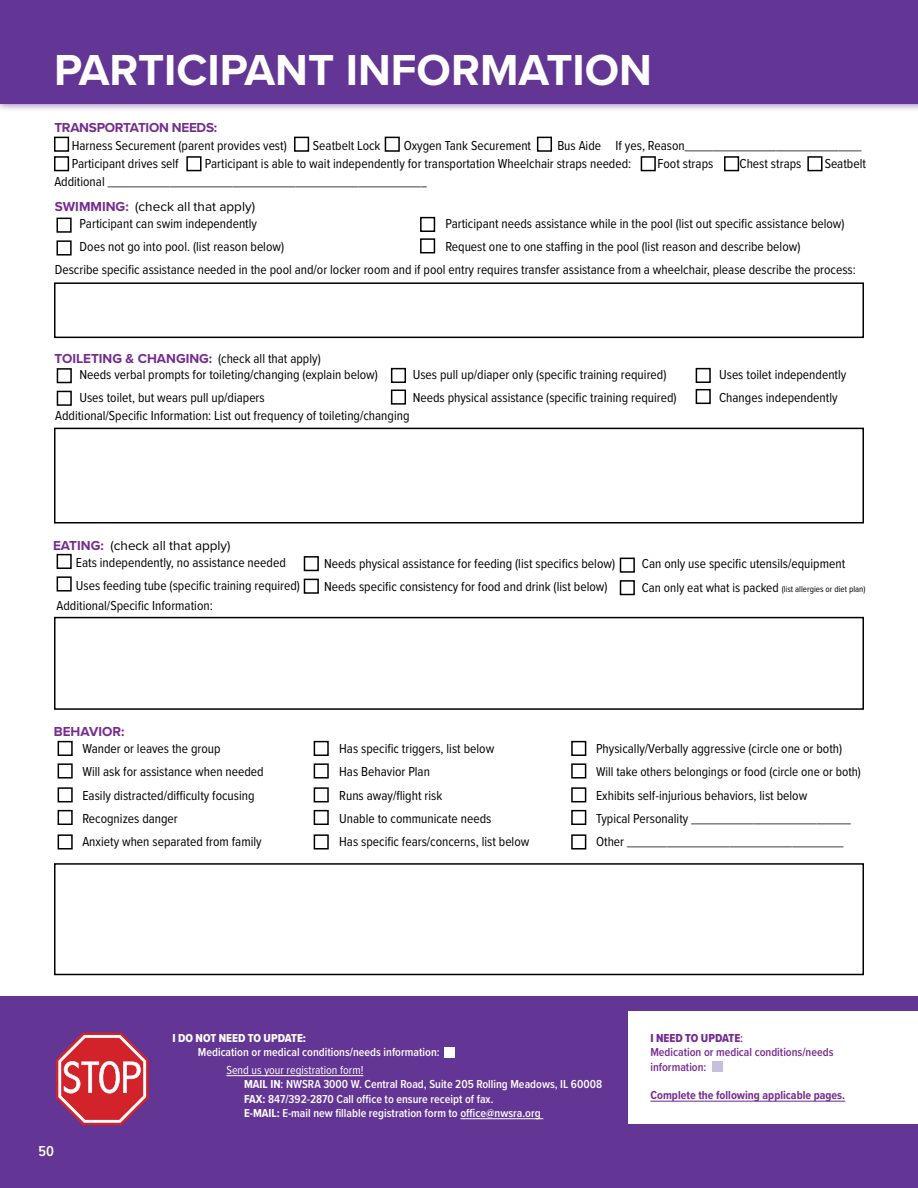
<style>
.page{position:relative;width:918px;height:1188px;background:#fff}
.page>*{position:absolute;margin:0;border:0;box-sizing:border-box;transform-origin:0 0}
.t1{font:700 45px "Proxima Nova";color:#fff}
.t2{font:600 15px "Proxima Nova Cond";color:#fff}
.t3{font:13.5px/23.2px "Proxima Nova Cond";color:#000}
.t4{font:13.5px "Proxima Nova";color:#000}
.t5{font:700 13.5px "Proxima Nova";color:#752b90}
.t6{font:700 13.5px "Proxima Nova";letter-spacing:-.02em;color:#752b90}
.t7{font:13.2px "Proxima Nova Cond";color:#000}
.t8{font:600 12px/14.4px "Proxima Nova Cond";color:#fff}
.t9{font:600 12px/14.4px "Proxima Nova Cond";color:#752b90}
.t10{font:700 12px "Proxima Nova Cond";color:#752b90}
.t11{font:12px "Proxima Nova Cond Extrabld";color:#fff}
.t12{font:12px "Proxima Nova Cond Extrabld";color:#752b90}
.t13{font:9px "Proxima Nova Cond";color:#000}
.s1{font-weight:700;color:#752b90}
.s2{font-family:"Proxima Nova Cond";font-weight:400;color:#000}
.s3{font-size:13.2px}
.s4{font-weight:400}
.s5{font-weight:700}
.s6{font-family:"Proxima Nova Cond";font-weight:600}
</style>
<div class="page">
<div style="left:58px;top:741px;width:15px;height:15px;border:2px solid #000"></div>
<div style="left:314px;top:741px;width:15px;height:15px;border:2px solid #000"></div>
<div style="left:571px;top:741px;width:15px;height:15px;border:2px solid #000"></div>
<div style="left:58px;top:787px;width:15px;height:15px;border:2px solid #000"></div>
<div style="left:314px;top:787px;width:15px;height:15px;border:2px solid #000"></div>
<div style="left:571px;top:787px;width:15px;height:15px;border:2px solid #000"></div>
<div style="left:58px;top:834px;width:15px;height:16px;border:2px solid #000"></div>
<div style="left:314px;top:834px;width:15px;height:16px;border:2px solid #000"></div>
<div style="left:571px;top:834px;width:15px;height:16px;border:2px solid #000"></div>
<div style="left:58px;top:763px;width:15px;height:16px;border:2px solid #000"></div>
<div style="left:314px;top:763px;width:15px;height:16px;border:2px solid #000"></div>
<div style="left:571px;top:763px;width:15px;height:16px;border:2px solid #000"></div>
<div style="left:58px;top:810px;width:15px;height:15px;border:2px solid #000"></div>
<div style="left:314px;top:810px;width:15px;height:15px;border:2px solid #000"></div>
<div style="left:571px;top:810px;width:15px;height:15px;border:2px solid #000"></div>
<div style="left:57px;top:240px;width:15px;height:16px;border:2px solid #000"></div>
<div style="left:57px;top:218px;width:15px;height:15px;border:2px solid #000"></div>
<div style="left:420px;top:238px;width:15px;height:15px;border:2px solid #000"></div>
<div style="left:420px;top:217px;width:15px;height:15px;border:2px solid #000"></div>
<div style="left:54px;top:282px;width:810px;height:56px;border:2px solid #000"></div>
<div style="left:54px;top:863px;width:810px;height:112px;border:2px solid #000"></div>
<div style="left:54px;top:617px;width:810px;height:93px;border:2px solid #000"></div>
<div style="left:57px;top:554px;width:15px;height:15px;border:2px solid #000"></div>
<div style="left:57px;top:576px;width:15px;height:16px;border:2px solid #000"></div>
<div style="left:304px;top:556px;width:15px;height:15px;border:2px solid #000"></div>
<div style="left:620px;top:558px;width:15px;height:15px;border:2px solid #000"></div>
<div style="left:304px;top:579px;width:15px;height:15px;border:2px solid #000"></div>
<div style="left:620px;top:580px;width:15px;height:15px;border:2px solid #000"></div>
<div style="left:54px;top:428px;width:810px;height:96px;border:2px solid #000"></div>
<div style="left:391px;top:368px;width:15px;height:15px;border:2px solid #000"></div>
<div style="left:696px;top:368px;width:15px;height:15px;border:2px solid #000"></div>
<div style="left:57px;top:368px;width:15px;height:15px;border:2px solid #000"></div>
<div style="left:391px;top:390px;width:15px;height:15px;border:2px solid #000"></div>
<div style="left:696px;top:389px;width:15px;height:15px;border:2px solid #000"></div>
<div style="left:57px;top:391px;width:15px;height:15px;border:2px solid #000"></div>
<div style="left:54px;top:156px;width:15px;height:15px;border:2px solid #000"></div>
<div style="left:54px;top:137px;width:15px;height:15px;border:2px solid #000"></div>
<div style="left:186px;top:156px;width:16px;height:15px;border:2px solid #000"></div>
<div style="left:294px;top:137px;width:15px;height:15px;border:2px solid #000"></div>
<div style="left:385px;top:137px;width:15px;height:15px;border:2px solid #000"></div>
<div style="left:641px;top:156px;width:15px;height:15px;border:2px solid #000"></div>
<div style="left:724px;top:156px;width:15px;height:15px;border:2px solid #000"></div>
<div style="left:807px;top:156px;width:16px;height:15px;border:2px solid #000"></div>
<div style="left:537px;top:137px;width:15px;height:15px;border:2px solid #000"></div>
<div style="left:0;top:997px;width:918px;height:191px;background:#633594"></div>
<svg style="left:56px;top:1032px;width:93px;height:93px"></svg>
<hr style="left:226px;top:1075px;width:137px;height:1px;background:#fff">
<hr style="left:460px;top:1118px;width:83px;height:1px;background:#fff">
<div style="left:629px;top:1011px;width:289px;height:113px;background:#fff"></div>
<hr style="left:650px;top:1101px;width:195px;height:1px;background:#752b90">
<div style="left:444px;top:1047px;width:10px;height:11px;background:#fff"></div>
<div style="left:712px;top:1061px;width:11px;height:10px;background:#c9bede"></div>
<div style="left:0;top:0;width:918px;height:112px;background:#633594;opacity:.75"></div>
<div style="left:0;top:0;width:918px;height:104px;background:#633594"></div>
<h1 class="t1" style="left:54px;top:36px;width:600px">PARTICIPANT INFORMATION</h1>
<p class="t6" style="left:54px;top:118px;width:164px">TRANSPORTATION NEEDS:</p>
<p class="t3" style="left:72px;top:134px;width:217px">Harness Securement (parent provides vest)</p>
<p class="t3" style="left:313px;top:134px;width:69px">Seatbelt Lock</p>
<p class="t3" style="left:404px;top:134px;width:129px">Oxygen Tank Securement</p>
<p class="t3" style="left:557px;top:134px;width:306px">Bus Aide If yes, Reason_______________________________</p>
<p class="t3" style="left:72px;top:152px;width:108px">Participant drives self</p>
<p class="t3" style="left:205px;top:152px;width:428px">Participant is able to wait independently for transportation Wheelchair straps needed:</p>
<p class="t3" style="left:657px;top:152px;width:57px">Foot straps</p>
<p class="t3" style="left:739px;top:152px;width:63px">Chest straps</p>
<p class="t3" style="left:825px;top:152px;width:43px">Seatbelt</p>
<p class="t3" style="left:54px;top:170px;width:374px">Additional ________________________________________________________</p>
<p class="t4" style="left:55px;top:197px;width:202px"><span class="s1">SWIMMING:</span> (check all that apply)</p>
<p class="t3" style="left:80px;top:211px;width:206px">Participant can swim independently<br>Does not go into pool. (list reason below)</p>
<p class="t3" style="left:445px;top:211px;width:401px">Participant needs assistance while in the pool (list out specific assistance below)<br>Request one to one staffing in the pool (list reason and describe below)</p>
<p class="t3" style="left:55px;top:257px;width:803px">Describe specific assistance needed in the pool and/or locker room and if pool entry requires transfer assistance from a wheelchair, please describe the process:</p>
<p class="t5" style="left:55px;top:348px;width:268px">TOILETING &amp; CHANGING: <span class="s2">(check all that apply)</span></p>
<p class="t3" style="left:79px;top:362px;width:300px">Needs verbal prompts for toileting/changing (explain below)<br>Uses toilet, but wears pull up/diapers</p>
<p class="t3" style="left:413px;top:362px;width:265px">Uses pull up/diaper only (specific training required)<br>Needs physical assistance (specific training required)</p>
<p class="t3" style="left:719px;top:362px;width:129px">Uses toilet independently<br>Changes independently</p>
<p class="t3" style="left:55px;top:404px;width:356px">Additional/Specific Information: List out frequency of toileting/changing</p>
<p class="t4" style="left:53px;top:535px;width:179px"><span class="s1">EATING:</span> (check all that apply)</p>
<p class="t3" style="left:76px;top:550px;width:226px">Eats independently, no assistance needed<br>Uses feeding tube (specific training required)</p>
<p class="t3" style="left:642px;top:552px;width:205px">Can only use specific utensils/equipment</p>
<p class="t3" style="left:324px;top:552px;width:293px">Needs physical assistance for feeding (list specifics below)<br>Needs specific consistency for food and drink (list below)</p>
<p class="t13" style="left:642px;top:582px;width:225px"><span class="s3">Can only eat what is packed</span> (list allergies or diet plan)</p>
<p class="t3" style="left:57px;top:594px;width:158px">Additional/Specific Information:</p>
<p class="t5" style="left:54px;top:721px;width:72px">BEHAVIOR:</p>
<p class="t3" style="left:82px;top:736px;width:183px">Wander or leaves the group<br>Will ask for assistance when needed<br>Easily distracted/difficulty focusing<br>Recognizes danger<br>Anxiety when separated from family</p>
<p class="t3" style="left:339px;top:736px;width:192px">Has specific triggers, list below<br>Has Behavior Plan<br>Runs away/flight risk<br>Unable to communicate needs<br>Has specific fears/concerns, list below</p>
<p class="t3" style="left:596px;top:736px;width:248px">Physically/Verbally aggressive (circle one or both)</p>
<p class="t7" style="left:596px;top:762px;width:266px">Will take others belongings or food (circle one or both)</p>
<p class="t3" style="left:596px;top:783px;width:256px">Exhibits self-injurious behaviors, list below<br>Typical Personality ____________________________<br>Other ______________________________________</p>
<p class="t2" style="left:38px;top:1140px;width:17px">50</p>
<p class="t11" style="left:172px;top:1029px;width:135px">I DO NOT NEED TO UPDATE:</p>
<p class="t8" style="left:198px;top:1045px;width:243px">Medication or medical conditions/needs information:</p>
<p class="t8" style="left:244px;top:1062px;width:360px;text-indent:-18px"><span class="s4">Send us your registration form!<br></span><span class="s5">MAIL IN</span>: NWSRA 3000 W. Central Road, Suite 205 Rolling Meadows, IL 60008<br><span class="s5">FAX:</span> 847/392-2870 Call office to ensure receipt of fax.<br><span class="s5">E-MAIL:</span> E-mail new fillable registration form to office@nwsra.org</p>
<p class="t12" style="left:650px;top:1029px;width:94px">I NEED TO UPDATE<span class="s6">:</span></p>
<p class="t9" style="left:650px;top:1045px;width:185px">Medication or medical conditions/needs information:</p>
<p class="t10" style="left:650px;top:1087px;width:196px">Complete the following applicable pages.</p>
</div>
